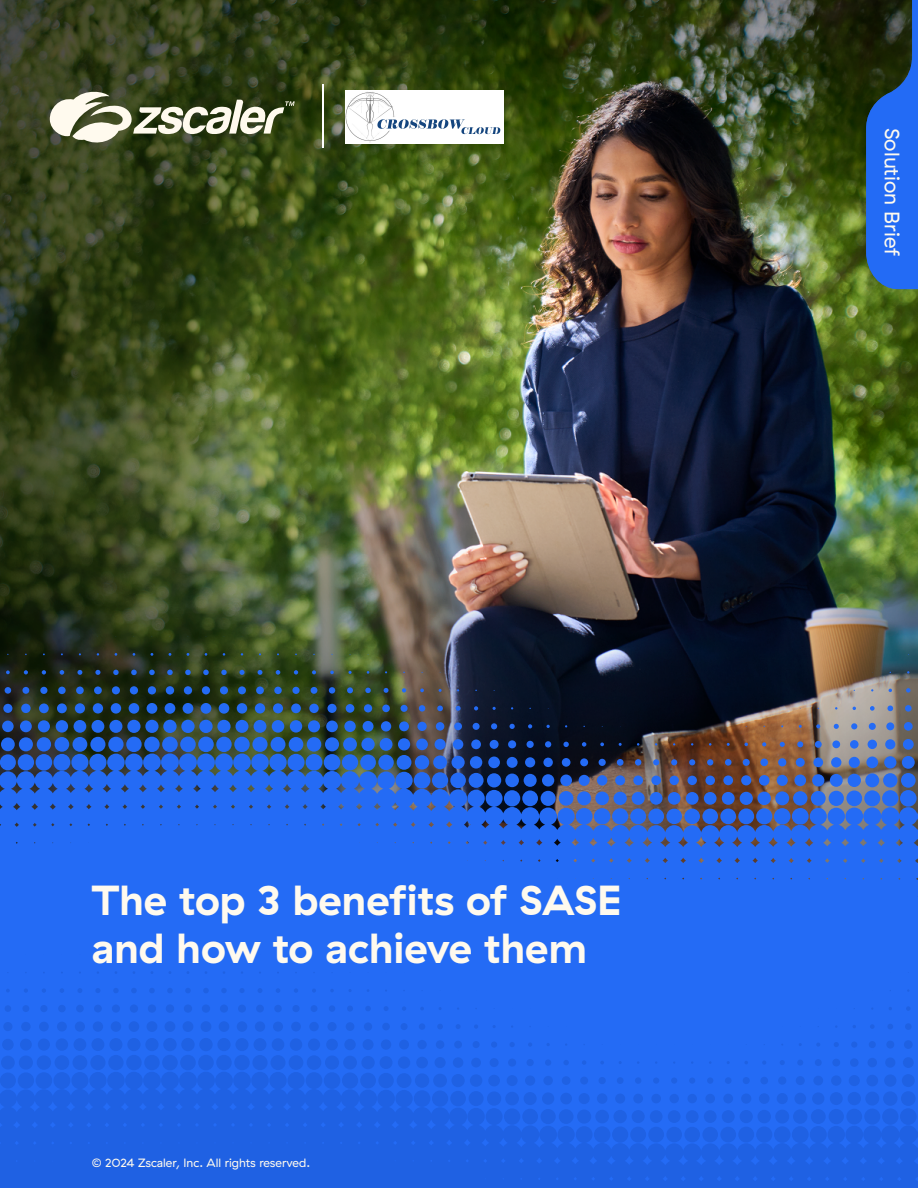
<style>
.page{position:relative;width:918px;height:1188px;background:#fff}
.page>*{position:absolute;margin:0;border:0;box-sizing:border-box;transform-origin:0 0}
.t1{font:700 42px/48px "GT Haptik ZS";color:#fffaee}
.t2{font:21px "GT Haptik ZS";color:#fffaee}
.t3{font:12px "GT Haptik ZS";color:#fffaee}
</style>
<div class="page">
<img style="left:0;top:0;width:918px;height:438px">
<svg style="left:866px;top:0;width:52px;height:289px"></svg>
<img style="left:0;top:438px;width:918px;height:516px">
<svg style="left:0;top:954px;width:918px;height:234px;fill:#246bf5"></svg>
<svg style="left:49px;top:88px;width:246px;height:58px"></svg>
<hr style="left:322px;top:84px;width:1px;height:63px;background:#fff">
<img style="left:345px;top:90px;width:159px;height:54px">
<p class="t1" style="left:92px;top:876px;width:531px">The top 3 benefits of SASE and how to achieve them</p>
<p class="t3" style="left:92px;top:1156px;width:220px">© 2024 Zscaler, Inc. All rights reserved.</p>
<p class="t2" style="left:904px;top:128px;width:129px;rotate:90deg">Solution Brief</p>
</div>
